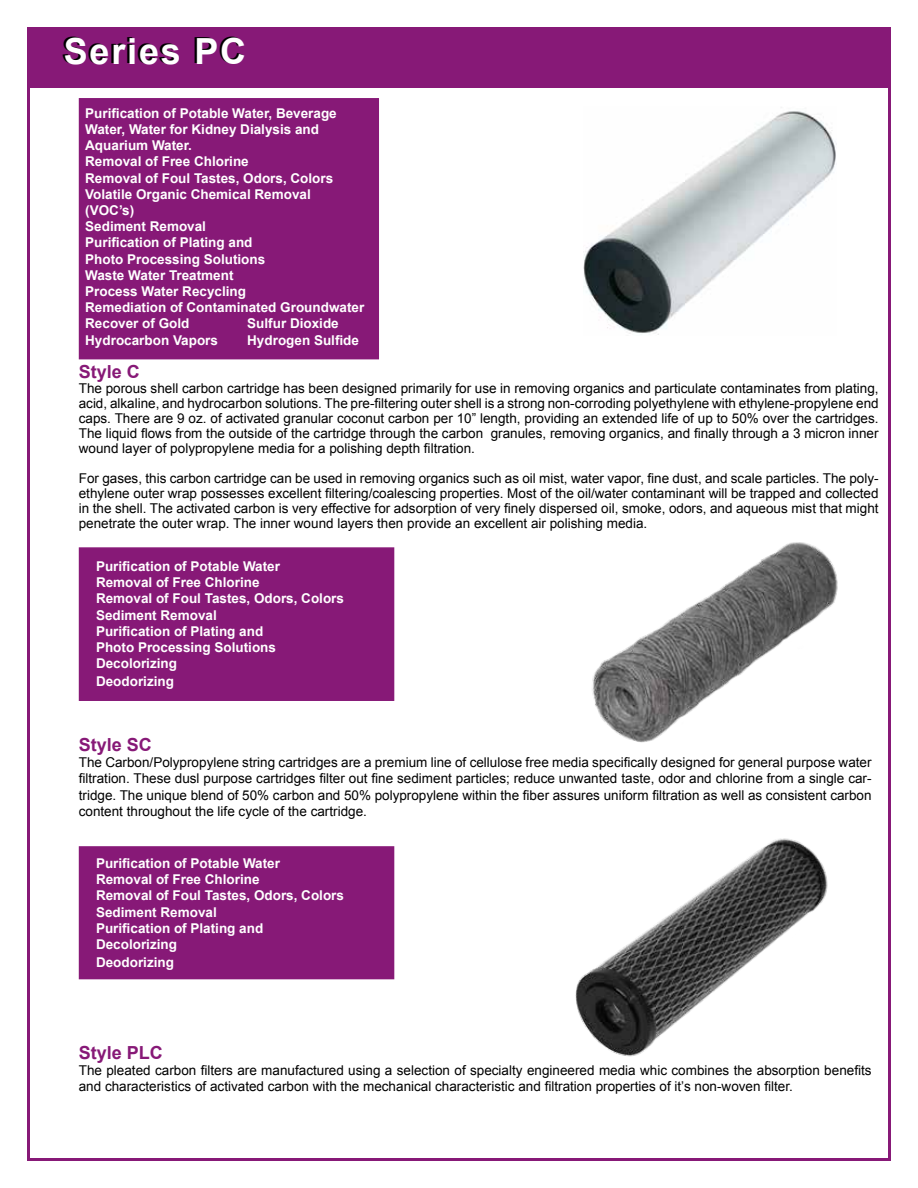
<style>
.page{position:relative;width:918px;height:1188px;background:#fff}
.page>*{position:absolute;margin:0;border:0;box-sizing:border-box;transform-origin:0 0}
.t1{font:700 36px "Arial";letter-spacing:.05em;color:#fff}
.t2{font:700 18px "Arial";color:#871977}
.t3{font:13.5px/15px "Arial";color:#000;text-align:justify}
.t4{font:700 13.5px/16.2px "Arial";color:#fff}
</style>
<div class="page">
<img style="left:583px;top:111px;width:254px;height:224px">
<div style="left:79px;top:98px;width:300px;height:261px;background:#871977"></div>
<img style="left:592px;top:542px;width:246px;height:201px">
<img style="left:575px;top:838px;width:253px;height:219px">
<div style="left:79px;top:547px;width:315px;height:154px;background:#871977;border:2px solid #871977"></div>
<div style="left:79px;top:846px;width:315px;height:133px;background:#871977;border:2px solid #871977"></div>
<div style="left:27px;top:27px;width:864px;height:60px;background:#871977"></div>
<h1 class="t1" style="left:64px;top:28px;width:184px">Series PC</h1>
<p class="t4" style="left:85px;top:105px;width:281px">Purification of Potable Water, Beverage<br>Water, Water for Kidney Dialysis and<br>Aquarium Water.<br>Removal of Free Chlorine<br>Removal of Foul Tastes, Odors, Colors<br>Volatile Organic Chemical Removal<br>(VOC’s)<br>Sediment Removal<br>Purification of Plating and<br>Photo Processing Solutions<br>Waste Water Treatment<br>Process Water Recycling<br>Remediation of Contaminated Groundwater<br>Recover of Gold</p>
<p class="t4" style="left:247px;top:316px;width:93px">Sulfur Dioxide</p>
<p class="t4" style="left:85px;top:332px;width:134px">Hydrocarbon Vapors</p>
<p class="t4" style="left:247px;top:332px;width:113px">Hydrogen Sulfide</p>
<h2 class="t2" style="left:79px;top:360px;width:63px">Style C</h2>
<p class="t3" style="left:79px;top:381px;width:801px">The porous shell carbon cartridge has been designed primarily for use in removing organics and particulate contaminates from plating, acid, alkaline, and hydrocarbon solutions. The pre-filtering outer shell is a strong non-corroding polyethylene with ethylene-propylene end caps. There are 9 oz. of activated granular coconut carbon per 10” length, providing an extended life of up to 50% over the cartridges.<br>The liquid flows from the outside of the cartridge through the carbon granules, removing organics, and finally through a 3 micron inner wound layer of polypropylene media for a polishing depth filtration.</p>
<p class="t3" style="left:79px;top:471px;width:801px">For gases, this carbon cartridge can be used in removing organics such as oil mist, water vapor, fine dust, and scale particles. The poly&shy;ethylene outer wrap possesses excellent filtering/coalescing properties. Most of the oil/water contaminant will be trapped and collected in the shell. The activated carbon is very effective for adsorption of very finely dispersed oil, smoke, odors, and aqueous mist that might penetrate the outer wrap. The inner wound layers then provide an excellent air polishing media.</p>
<p class="t4" style="left:96px;top:559px;width:250px">Purification of Potable Water<br>Removal of Free Chlorine<br>Removal of Foul Tastes, Odors, Colors<br>Sediment Removal<br>Purification of Plating and<br>Photo Processing Solutions<br>Decolorizing</p>
<p class="t4" style="left:96px;top:674px;width:80px">Deodorizing</p>
<h2 class="t2" style="left:79px;top:733px;width:75px">Style SC</h2>
<p class="t3" style="left:79px;top:755px;width:794px;line-height:16.2px">The Carbon/Polypropylene string cartridges are a premium line of cellulose free media specifically designed for general purpose water filtration. These dusl purpose cartridges filter out fine sediment particles; reduce unwanted taste, odor and chlorine from a single car&shy;tridge. The unique blend of 50% carbon and 50% polypropylene within the fiber assures uniform filtration as well as consistent carbon content throughout the life cycle of the cartridge.</p>
<p class="t4" style="left:96px;top:856px;width:250px">Purification of Potable Water<br>Removal of Free Chlorine<br>Removal of Foul Tastes, Odors, Colors<br>Sediment Removal<br>Purification of Plating and<br>Decolorizing</p>
<p class="t4" style="left:96px;top:955px;width:80px">Deodorizing</p>
<h2 class="t2" style="left:79px;top:1041px;width:86px">Style PLC</h2>
<p class="t3" style="left:79px;top:1062px;width:794px;line-height:16.2px">The pleated carbon filters are manufactured using a selection of specialty engineered media whic combines the absorption benefits and characteristics of activated carbon with the mechanical characteristic and filtration properties of it’s non-woven filter.</p>
</div>
